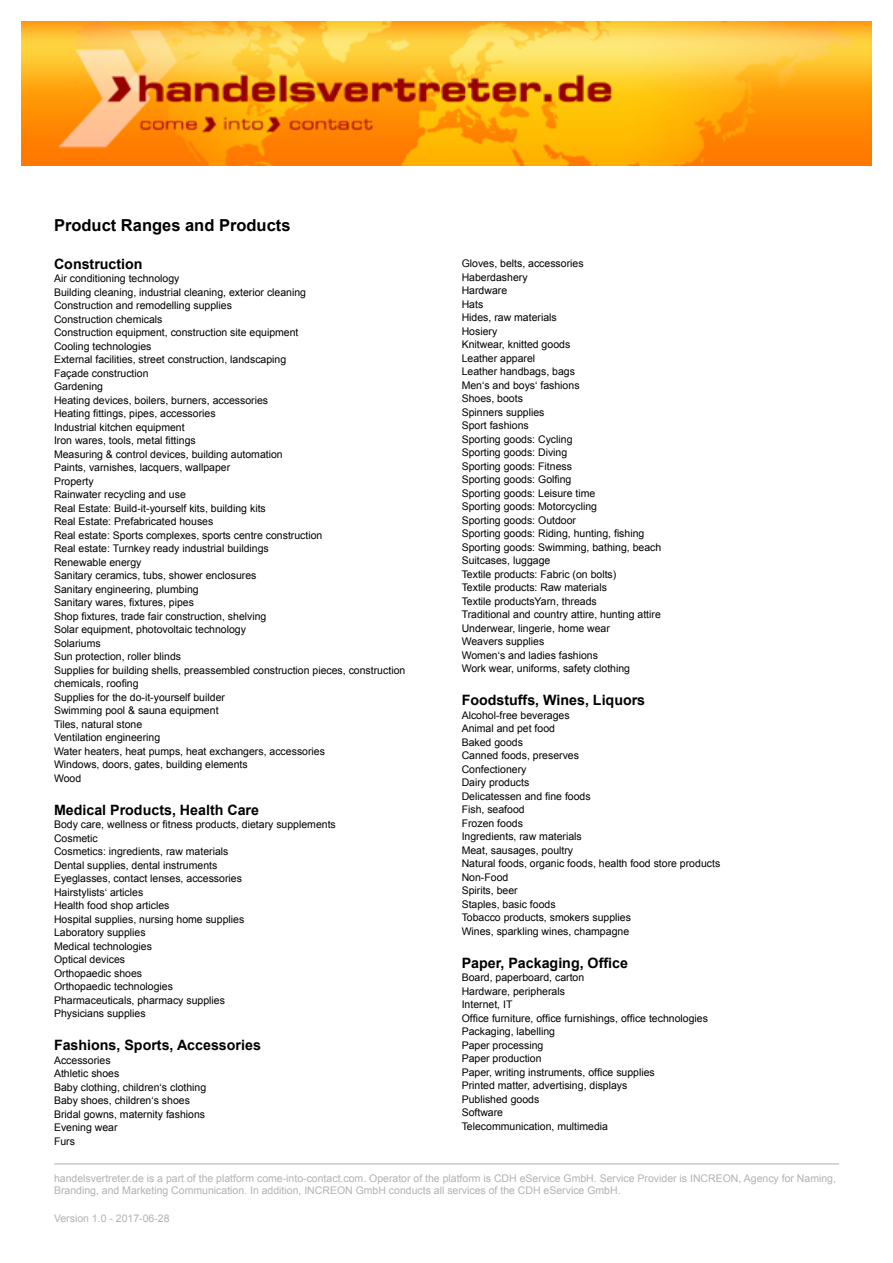
<style>
.page{position:relative;width:893px;height:1263px;background:#fff}
.page>*{position:absolute;margin:0;border:0;box-sizing:border-box;transform-origin:0 0}
.t1{font:700 16.5px "Arial";color:#000}
.t2{font:700 14.25px "Arial";color:#000}
.t3{font:10.5px/13.5px "Arial";color:#000}
.t4{font:10.5px/12px "Arial";color:#b1b2b3}
</style>
<div class="page">
<hr style="left:54px;top:1164px;width:785px;height:1px;background:#b1b2b3">
<img style="left:21px;top:21px;width:851px;height:144px">
<h1 class="t1" style="left:54px;top:214px;width:238px">Product Ranges and Products</h1>
<h2 class="t2" style="left:54px;top:254px;width:90px">Construction</h2>
<p class="t3" style="left:54px;top:272px;width:353px">Air conditioning technology<br>Building cleaning, industrial cleaning, exterior cleaning<br>Construction and remodelling supplies<br>Construction chemicals<br>Construction equipment, construction site equipment<br>Cooling technologies<br>External facilities, street construction, landscaping<br>Façade construction<br>Gardening<br>Heating devices, boilers, burners, accessories<br>Heating fittings, pipes, accessories<br>Industrial kitchen equipment<br>Iron wares, tools, metal fittings<br>Measuring &amp; control devices, building automation<br>Paints, varnishes, lacquers, wallpaper<br>Property<br>Rainwater recycling and use<br>Real Estate: Build-it-yourself kits, building kits<br>Real Estate: Prefabricated houses<br>Real estate: Sports complexes, sports centre construction<br>Real estate: Turnkey ready industrial buildings<br>Renewable energy<br>Sanitary ceramics, tubs, shower enclosures<br>Sanitary engineering, plumbing<br>Sanitary wares, fixtures, pipes<br>Shop fixtures, trade fair construction, shelving<br>Solar equipment, photovoltaic technology<br>Solariums<br>Sun protection, roller blinds<br>Supplies for building shells, preassembled construction pieces, construction chemicals, roofing<br>Supplies for the do-it-yourself builder<br>Swimming pool &amp; sauna equipment<br>Tiles, natural stone<br>Ventilation engineering<br>Water heaters, heat pumps, heat exchangers, accessories<br>Windows, doors, gates, building elements<br>Wood</p>
<h2 class="t2" style="left:54px;top:800px;width:207px">Medical Products, Health Care</h2>
<p class="t3" style="left:54px;top:818px;width:283px">Body care, wellness or fitness products, dietary supplements<br>Cosmetic<br>Cosmetics: ingredients, raw materials<br>Dental supplies, dental instruments<br>Eyeglasses, contact lenses, accessories<br>Hairstylists‘ articles<br>Health food shop articles<br>Hospital supplies, nursing home supplies<br>Laboratory supplies<br>Medical technologies<br>Optical devices<br>Orthopaedic shoes<br>Orthopaedic technologies<br>Pharmaceuticals, pharmacy supplies<br>Physicians supplies</p>
<h2 class="t2" style="left:54px;top:1035px;width:208px">Fashions, Sports, Accessories</h2>
<p class="t3" style="left:54px;top:1053px;width:154px">Accessories<br>Athletic shoes<br>Baby clothing, children‘s clothing<br>Baby shoes, children‘s shoes<br>Bridal gowns, maternity fashions<br>Evening wear<br>Furs</p>
<p class="t3" style="left:462px;top:257px;width:201px">Gloves, belts, accessories<br>Haberdashery<br>Hardware<br>Hats<br>Hides, raw materials<br>Hosiery<br>Knitwear, knitted goods<br>Leather apparel<br>Leather handbags, bags<br>Men‘s and boys‘ fashions<br>Shoes, boots<br>Spinners supplies<br>Sport fashions<br>Sporting goods: Cycling<br>Sporting goods: Diving<br>Sporting goods: Fitness<br>Sporting goods: Golfing<br>Sporting goods: Leisure time<br>Sporting goods: Motorcycling<br>Sporting goods: Outdoor<br>Sporting goods: Riding, hunting, fishing<br>Sporting goods: Swimming, bathing, beach<br>Suitcases, luggage<br>Textile products: Fabric (on bolts)<br>Textile products: Raw materials<br>Textile productsYarn, threads<br>Traditional and country attire, hunting attire<br>Underwear, lingerie, home wear<br>Weavers supplies<br>Women‘s and ladies fashions<br>Work wear, uniforms, safety clothing</p>
<h2 class="t2" style="left:462px;top:691px;width:185px">Foodstuffs, Wines, Liquors</h2>
<p class="t3" style="left:462px;top:708px;width:260px">Alcohol-free beverages<br>Animal and pet food<br>Baked goods<br>Canned foods, preserves<br>Confectionery<br>Dairy products<br>Delicatessen and fine foods<br>Fish, seafood<br>Frozen foods<br>Ingredients, raw materials<br>Meat, sausages, poultry<br>Natural foods, organic foods, health food store products<br>Non-Food<br>Spirits, beer<br>Staples, basic foods<br>Tobacco products, smokers supplies<br>Wines, sparkling wines, champagne</p>
<h2 class="t2" style="left:462px;top:953px;width:168px">Paper, Packaging, Office</h2>
<p class="t3" style="left:462px;top:971px;width:248px">Board, paperboard, carton<br>Hardware, peripherals<br>Internet, IT<br>Office furniture, office furnishings, office technologies<br>Packaging, labelling<br>Paper processing<br>Paper production<br>Paper, writing instruments, office supplies<br>Printed matter, advertising, displays<br>Published goods<br>Software<br>Telecommunication, multimedia</p>
<p class="t4" style="left:54px;top:1172px;width:783px">handelsvertreter.de is a part of the platform come-into-contact.com. Operator of the platform is CDH eService GmbH. Service Provider is INCREON, Agency for Naming,<br>Branding, and Marketing Communication. In addition, INCREON GmbH conducts all services of the CDH eService GmbH.</p>
<p class="t4" style="left:54px;top:1212px;width:117px">Version 1.0 - 2017-06-28</p>
</div>
